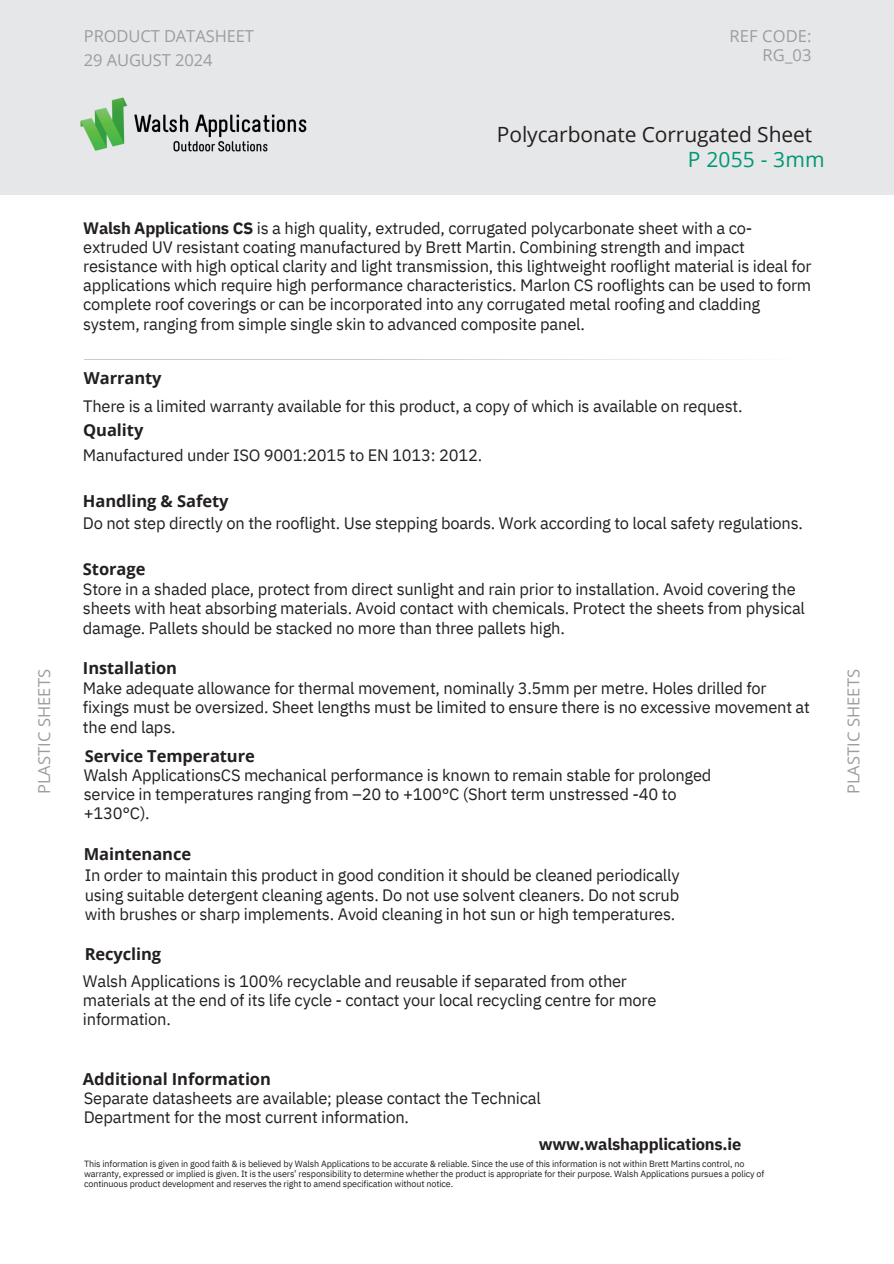
<style>
.page{position:relative;width:894px;height:1264px;background:#fff}
.page>*{position:absolute;margin:0;border:0;box-sizing:border-box;transform-origin:0 0}
.t1{font:21px "Open Sans";letter-spacing:-.005em;color:#231f20}
.t2{font:21px "Open Sans";letter-spacing:.01em;color:#009775}
.t3{font:16.5px/19.2px "IBM Plex Sans";letter-spacing:-.015em;color:#231f20}
.t4{font:16.5px/23.7px "Open Sans";letter-spacing:.005em;color:#9b9da0}
.t5{font:700 16.5px "Open Sans";letter-spacing:-.005em;color:#231f20}
.t6{font:700 16.5px "IBM Plex Sans";letter-spacing:-.015em;color:#231f20}
.t7{font:9px/10.2px "IBM Plex Sans";letter-spacing:-.015em;color:#231f20}
.s1{font-weight:700}
.s2{font-family:"Open Sans";font-weight:700}
</style>
<div class="page">
<div style="left:0;top:0;width:893px;height:195px;background:#e6e7e8"></div>
<hr style="left:84px;top:359px;width:722px;height:1px;background:#231f20">
<img style="left:80px;top:97px;width:227px;height:55px">
<h2 class="t4" style="left:84px;top:24px;width:172px">PRODUCT DATASHEET<br>29 AUGUST 2024</h2>
<p class="t4" style="left:729px;top:26px;width:84px;line-height:19.2px;text-align:right">REF CODE:<br>RG_03</p>
<h3 class="t1" style="left:497px;top:120px;width:317px">Polycarbonate Corrugated Sheet</h3>
<h4 class="t2" style="left:687px;top:145px;width:138px">P 2055 - 3mm</h4>
<h4 class="t3" style="left:83px;top:218px;width:729px"><span class="s1">Walsh Applications CS</span> is a high quality, extruded, corrugated polycarbonate sheet with a co&shy;extruded UV resistant coating manufactured by Brett Martin. Combining strength and impact resistance with high optical clarity and light transmission, this lightweight rooflight material is ideal for applications which require high performance characteristics. Marlon CS rooflights can be used to form complete roof coverings or can be incorporated into any corrugated metal roofing and cladding system, ranging from simple single skin to advanced composite panel.</h4>
<h3 class="t5" style="left:84px;top:367px;width:79px">Warranty</h3>
<h3 class="t3" style="left:83px;top:394px;width:660px;line-height:23.7px">There is a limited warranty available for this product, a copy of which is available on request.<br><span class="s2">Quality</span></h3>
<h1 class="t3" style="left:83px;top:445px;width:401px">Manufactured under ISO 9001:2015 to EN 1013: 2012.</h1>
<h4 class="t3" style="left:83px;top:490px;width:721px;line-height:21.3px"><span class="s2">Handling &amp; Safety<br></span>Do not step directly on the rooflight. Use stepping boards. Work according to local safety regulations.</h4>
<h2 class="t3" style="left:83px;top:559px;width:723px"><span class="s2">Storage<br></span>Store in a shaded place, protect from direct sunlight and rain prior to installation. Avoid covering the sheets with heat absorbing materials. Avoid contact with chemicals. Protect the sheets from physical damage. Pallets should be stacked no more than three pallets high.</h2>
<h3 class="t3" style="left:83px;top:658px;width:728px"><span class="s2">Installation<br></span>Make adequate allowance for thermal movement, nominally 3.5mm per metre. Holes drilled for fixings must be oversized. Sheet lengths must be limited to ensure there is no excessive movement at the end laps.</h3>
<h2 class="t4" style="left:32px;top:794px;width:126px;rotate:-90deg">PLASTIC SHEETS</h2>
<h1 class="t4" style="left:840px;top:794px;width:126px;rotate:-90deg">PLASTIC SHEETS</h1>
<h4 class="t5" style="left:85px;top:744px;width:172px">Service Temperature</h4>
<h3 class="t3" style="left:84px;top:765px;width:629px">Walsh ApplicationsCS mechanical performance is known to remain stable for prolonged service in temperatures ranging from –20 to +100°C (Short term unstressed -40 to +130°C).</h3>
<h4 class="t5" style="left:84px;top:842px;width:109px">Maintenance</h4>
<h4 class="t3" style="left:85px;top:865px;width:596px;text-align:justify">In order to maintain this product in good condition it should be cleaned periodically using suitable detergent cleaning agents. Do not use solvent cleaners. Do not scrub with brushes or sharp implements. Avoid cleaning in hot sun or high temperatures.</h4>
<h4 class="t5" style="left:85px;top:942px;width:78px">Recycling</h4>
<h4 class="t3" style="left:83px;top:970px;width:575px">Walsh Applications is 100% recyclable and reusable if separated from other materials at the end of its life cycle - contact your local recycling centre for more information.</h4>
<h4 class="t5" style="left:83px;top:1066px;width:189px">Additional Information</h4>
<h4 class="t3" style="left:84px;top:1088px;width:458px">Separate datasheets are available; please contact the Technical<br>Department for the most current information.</h4>
<h3 class="t6" style="left:538px;top:1132px;width:204px">www.walshapplications.ie</h3>
<p class="t7" style="left:84px;top:1158px;width:681px">This information is given in good faith &amp; is believed by Walsh Applications to be accurate &amp; reliable. Since the use of this information is not within Brett Martins control, no warranty, expressed or implied is given. It is the users’ responsibility to determine whether the product is appropriate for their purpose. Walsh Applications pursues a policy of continuous product development and reserves the right to amend specification without notice.</p>
</div>
